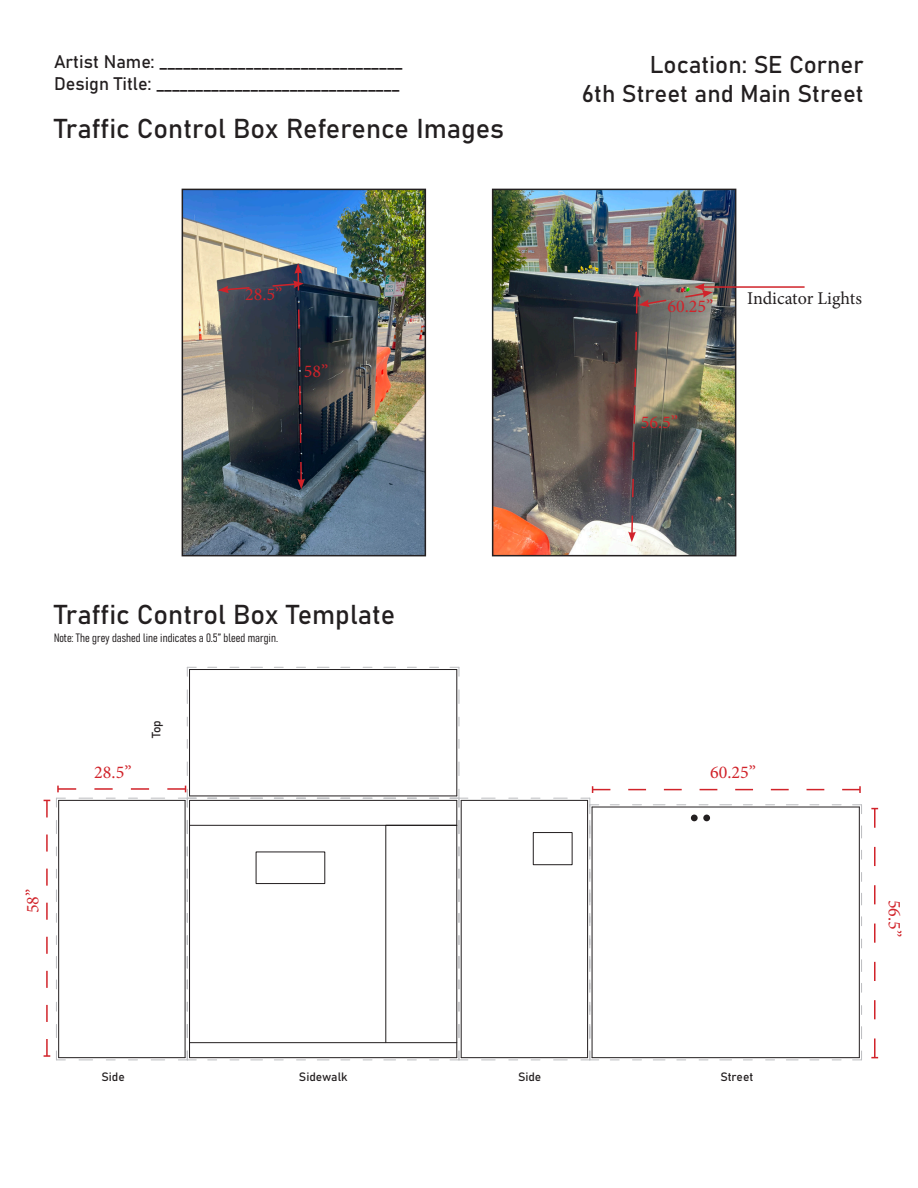
<style>
.page{position:relative;width:918px;height:1188px;background:#fff}
.page>*{position:absolute;margin:0;border:0;box-sizing:border-box;transform-origin:0 0}
.t1{font:27px "Bahnschrift";color:#231f20}
.t2{font:24px "Bahnschrift";color:#231f20}
.t3{font:18px "Bahnschrift";color:#231f20}
.t4{font:18px "Minion Pro";color:#d1232a}
.t5{font:18px "Minion Pro";color:#231f20}
.t6{font:12px "Bahnschrift";color:#231f20}
</style>
<div class="page">
<hr style="left:190px;top:1057px;width:267px;height:1px;background:#231f20">
<svg style="left:251px;top:1060px;width:12px;height:1px"></svg>
<svg style="left:317px;top:1060px;width:12px;height:1px"></svg>
<svg style="left:384px;top:1060px;width:12px;height:1px"></svg>
<hr style="left:457px;top:800px;width:1px;height:258px;background:#231f20">
<hr style="left:190px;top:800px;width:267px;height:1px;background:#231f20">
<hr style="left:189px;top:800px;width:1px;height:258px;background:#231f20">
<svg style="left:190px;top:825px;width:267px;height:217px"></svg>
<hr style="left:190px;top:1042px;width:267px;height:1px;background:#231f20">
<hr style="left:461px;top:800px;width:1px;height:258px;background:#231f20">
<svg style="left:459px;top:1024px;width:1px;height:14px"></svg>
<svg style="left:459px;top:936px;width:1px;height:32px"></svg>
<svg style="left:459px;top:889px;width:1px;height:13px"></svg>
<svg style="left:459px;top:820px;width:1px;height:14px"></svg>
<hr style="left:461px;top:800px;width:127px;height:1px;background:#231f20">
<svg style="left:482px;top:798px;width:14px;height:1px"></svg>
<svg style="left:554px;top:798px;width:14px;height:1px"></svg>
<hr style="left:587px;top:800px;width:1px;height:258px;background:#231f20">
<hr style="left:461px;top:1057px;width:127px;height:1px;background:#231f20">
<svg style="left:553px;top:1060px;width:14px;height:1px"></svg>
<svg style="left:481px;top:1060px;width:14px;height:1px"></svg>
<svg style="left:450px;top:1051px;width:18px;height:10px"></svg>
<hr style="left:592px;top:807px;width:1px;height:251px;background:#231f20">
<svg style="left:590px;top:1024px;width:1px;height:15px"></svg>
<svg style="left:590px;top:1002px;width:1px;height:13px"></svg>
<svg style="left:590px;top:980px;width:1px;height:12px"></svg>
<svg style="left:590px;top:956px;width:1px;height:16px"></svg>
<svg style="left:590px;top:936px;width:1px;height:12px"></svg>
<svg style="left:590px;top:890px;width:1px;height:36px"></svg>
<svg style="left:590px;top:869px;width:1px;height:12px"></svg>
<hr style="left:859px;top:807px;width:1px;height:251px;background:#231f20">
<svg style="left:861px;top:893px;width:1px;height:13px"></svg>
<svg style="left:861px;top:960px;width:1px;height:12px"></svg>
<svg style="left:861px;top:1027px;width:1px;height:12px"></svg>
<hr style="left:592px;top:1057px;width:267px;height:1px;background:#231f20">
<svg style="left:853px;top:1051px;width:9px;height:10px"></svg>
<svg style="left:766px;top:1060px;width:32px;height:1px"></svg>
<svg style="left:719px;top:1060px;width:13px;height:1px"></svg>
<svg style="left:653px;top:1060px;width:12px;height:1px"></svg>
<svg style="left:581px;top:1051px;width:18px;height:10px"></svg>
<div style="left:533px;top:832px;width:39px;height:33px;border:1px solid #231f20"></div>
<hr style="left:185px;top:800px;width:1px;height:258px;background:#231f20">
<svg style="left:187px;top:1024px;width:1px;height:14px"></svg>
<svg style="left:187px;top:936px;width:1px;height:33px"></svg>
<svg style="left:187px;top:889px;width:1px;height:33px"></svg>
<svg style="left:187px;top:820px;width:1px;height:14px"></svg>
<hr style="left:58px;top:800px;width:1px;height:258px;background:#231f20">
<svg style="left:56px;top:820px;width:1px;height:14px"></svg>
<svg style="left:56px;top:890px;width:1px;height:32px"></svg>
<svg style="left:56px;top:956px;width:1px;height:13px"></svg>
<svg style="left:56px;top:1024px;width:1px;height:14px"></svg>
<hr style="left:59px;top:1057px;width:126px;height:1px;background:#231f20">
<svg style="left:56px;top:1051px;width:9px;height:10px"></svg>
<svg style="left:79px;top:1060px;width:14px;height:1px"></svg>
<svg style="left:151px;top:1060px;width:14px;height:1px"></svg>
<svg style="left:178px;top:1051px;width:18px;height:10px"></svg>
<hr style="left:190px;top:796px;width:267px;height:1px;background:#231f20">
<svg style="left:250px;top:798px;width:13px;height:1px"></svg>
<svg style="left:317px;top:798px;width:13px;height:1px"></svg>
<svg style="left:383px;top:798px;width:13px;height:1px"></svg>
<hr style="left:457px;top:670px;width:1px;height:126px;background:#231f20">
<svg style="left:450px;top:789px;width:18px;height:18px"></svg>
<svg style="left:459px;top:761px;width:1px;height:15px"></svg>
<svg style="left:459px;top:689px;width:1px;height:14px"></svg>
<hr style="left:190px;top:669px;width:267px;height:1px;background:#231f20">
<svg style="left:450px;top:667px;width:10px;height:9px"></svg>
<svg style="left:383px;top:667px;width:13px;height:1px"></svg>
<svg style="left:317px;top:667px;width:12px;height:1px"></svg>
<svg style="left:250px;top:667px;width:13px;height:1px"></svg>
<hr style="left:189px;top:670px;width:1px;height:126px;background:#231f20">
<svg style="left:187px;top:667px;width:9px;height:9px"></svg>
<svg style="left:187px;top:690px;width:1px;height:14px"></svg>
<img style="left:185px;top:192px;width:238px;height:361px">
<div style="left:182px;top:189px;width:244px;height:367px;border:2px solid #231f20"></div>
<img style="left:495px;top:192px;width:238px;height:361px">
<div style="left:492px;top:189px;width:244px;height:367px;border:2px solid #231f20"></div>
<svg style="left:44px;top:800px;width:6px;height:257px"></svg>
<svg style="left:56px;top:762px;width:140px;height:45px"></svg>
<svg style="left:871px;top:808px;width:7px;height:250px"></svg>
<svg style="left:581px;top:786px;width:281px;height:73px"></svg>
<div style="left:703px;top:815px;width:7px;height:6px;border:2px solid #231f20;border-radius:50%"></div>
<svg style="left:218px;top:263px;width:87px;height:226px;background:#42454d"></svg>
<hr style="left:702px;top:286px;width:103px;height:2px;background:#d1232a">
<img style="left:628px;top:283px;width:85px;height:259px">
<p class="t3" style="left:54px;top:48px;width:350px">Artist Name: _______________________________</p>
<p class="t3" style="left:54px;top:70px;width:347px">Design Title: _______________________________</p>
<p class="t1" style="left:54px;top:108px;width:452px">Traffic Control Box Reference Images</p>
<p class="t4" style="left:245px;top:282px;width:39px">28.5”</p>
<p class="t4" style="left:304px;top:359px;width:26px">58”</p>
<p class="t2" style="left:650px;top:46px;width:215px">Location: SE Corner</p>
<p class="t2" style="left:582px;top:75px;width:283px">6th Street and Main Street</p>
<p class="t4" style="left:667px;top:294px;width:47px">60.25”</p>
<p class="t5" style="left:747px;top:286px;width:116px">Indicator Lights</p>
<p class="t4" style="left:641px;top:410px;width:39px">56.5”</p>
<p class="t1" style="left:54px;top:594px;width:343px">Traffic Control Box Template</p>
<p class="t6" style="left:54px;top:629px;width:226px">Note: The grey dashed line indicates a 0.5” bleed margin.</p>
<p class="t6" style="left:147px;top:738px;width:20px;rotate:-90deg">Top</p>
<p class="t4" style="left:94px;top:761px;width:39px">28.5”</p>
<p class="t4" style="left:710px;top:761px;width:47px">60.25”</p>
<p class="t4" style="left:21px;top:913px;width:26px;rotate:-90deg">58”</p>
<p class="t6" style="left:102px;top:1067px;width:25px">Side</p>
<p class="t6" style="left:299px;top:1067px;width:50px">Sidewalk</p>
<p class="t6" style="left:518px;top:1067px;width:25px">Side</p>
<p class="t6" style="left:720px;top:1067px;width:35px">Street</p>
<p class="t4" style="left:907px;top:900px;width:39px;rotate:90deg">56.5”</p>
</div>
